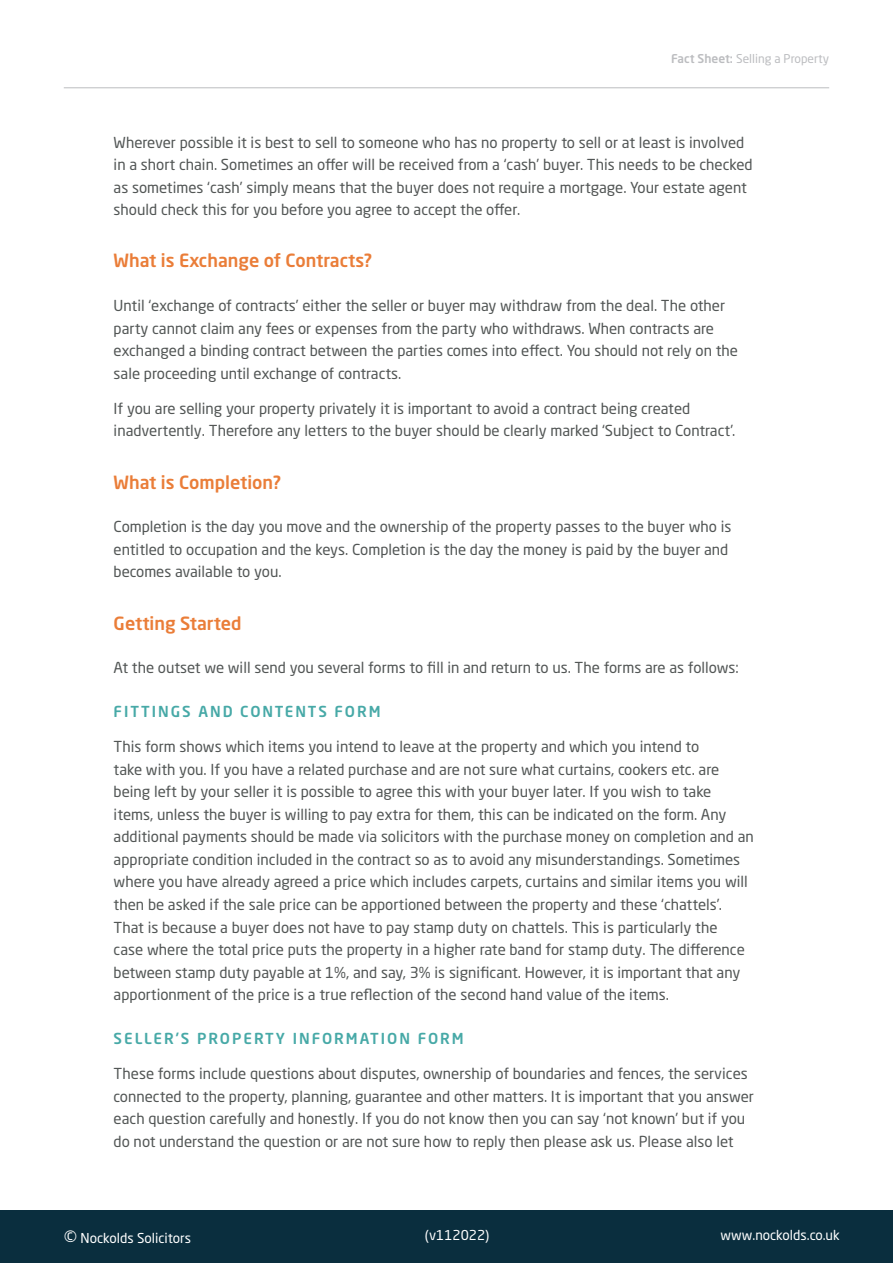
<style>
.page{position:relative;width:893px;height:1263px;background:#fff}
.page>*{position:absolute;margin:0;border:0;box-sizing:border-box;transform-origin:0 0}
.Subheading_1{font:500 18px "Neo Sans Std";color:#ea7d38}
.t1{font:18px "Neo Sans Std";color:#fff}
.t2{font:15px/22.5px "Neo Sans Std";color:#525655}
.Subheading_2{font:500 15px "Neo Sans Std";letter-spacing:.13em;color:#47a9a7}
.t3{font:13.5px "Neo Sans Std";color:#fff}
.t4{font:12px "Neo Sans Std";color:#bcbdc0}
.s1{font-weight:500}
</style>
<div class="page">
<div style="left:0;top:1210px;width:893px;height:53px;background:#0a2e3e"></div>
<hr style="left:64px;top:87px;width:765px;height:1px;background:#bcbdc0">
<p class="t4" style="left:671px;top:51px;width:159px"><span class="s1">Fact Sheet:</span> Selling a Property</p>
<p class="t2" style="left:114px;top:131px;width:641px">Wherever possible it is best to sell to someone who has no property to sell or at least is involved in a short chain. Sometimes an offer will be received from a ‘cash’ buyer. This needs to be checked as sometimes ‘cash’ simply means that the buyer does not require a mortgage. Your estate agent should check this for you before you agree to accept the offer.</p>
<p class="Subheading_1" style="left:114px;top:249px;width:260px">What is Exchange of Contracts?</p>
<p class="t2" style="left:114px;top:294px;width:626px">Until ‘exchange of contracts’ either the seller or buyer may withdraw from the deal. The other party cannot claim any fees or expenses from the party who withdraws. When contracts are exchanged a binding contract between the parties comes into effect. You should not rely on the sale proceeding until exchange of contracts.</p>
<p class="t2" style="left:114px;top:397px;width:623px">If you are selling your property privately it is important to avoid a contract being created inadvertently. Therefore any letters to the buyer should be clearly marked ‘Subject to Contract’.</p>
<p class="Subheading_1" style="left:114px;top:471px;width:169px">What is Completion?</p>
<p class="t2" style="left:114px;top:515px;width:619px">Completion is the day you move and the ownership of the property passes to the buyer who is entitled to occupation and the keys. Completion is the day the money is paid by the buyer and becomes available to you.</p>
<p class="Subheading_1" style="left:114px;top:612px;width:130px">Getting Started</p>
<p class="t2" style="left:114px;top:656px;width:627px">At the outset we will send you several forms to fill in and return to us. The forms are as follows:</p>
<p class="Subheading_2" style="left:114px;top:702px;width:269px">FITTINGS AND CONTENTS FORM</p>
<p class="t2" style="left:114px;top:735px;width:642px">This form shows which items you intend to leave at the property and which you intend to<br>take with you. If you have a related purchase and are not sure what curtains, cookers etc. are being left by your seller it is possible to agree this with your buyer later. If you wish to take items, unless the buyer is willing to pay extra for them, this can be indicated on the form. Any additional payments should be made via solicitors with the purchase money on completion and an appropriate condition included in the contract so as to avoid any misunderstandings. Sometimes where you have already agreed a price which includes carpets, curtains and similar items you will then be asked if the sale price can be apportioned between the property and these ‘chattels’.<br>That is because a buyer does not have to pay stamp duty on chattels. This is particularly the<br>case where the total price puts the property in a higher rate band for stamp duty. The difference between stamp duty payable at 1%, and say, 3% is significant. However, it is important that any apportionment of the price is a true reflection of the second hand value of the items.</p>
<p class="Subheading_2" style="left:114px;top:1029px;width:352px">SELLER’S PROPERTY INFORMATION FORM</p>
<p class="t2" style="left:114px;top:1062px;width:642px">These forms include questions about disputes, ownership of boundaries and fences, the services connected to the property, planning, guarantee and other matters. It is important that you answer each question carefully and honestly. If you do not know then you can say ‘not known’ but if you do not understand the question or are not sure how to reply then please ask us. Please also let</p>
<p class="t1" style="left:64px;top:1226px;width:15px">©</p>
<p class="t3" style="left:425px;top:1226px;width:66px">(v112022)</p>
<p class="t3" style="left:721px;top:1226px;width:121px">www.nockolds.co.uk</p>
<p class="t3" style="left:81px;top:1230px;width:112px">Nockolds Solicitors</p>
</div>
